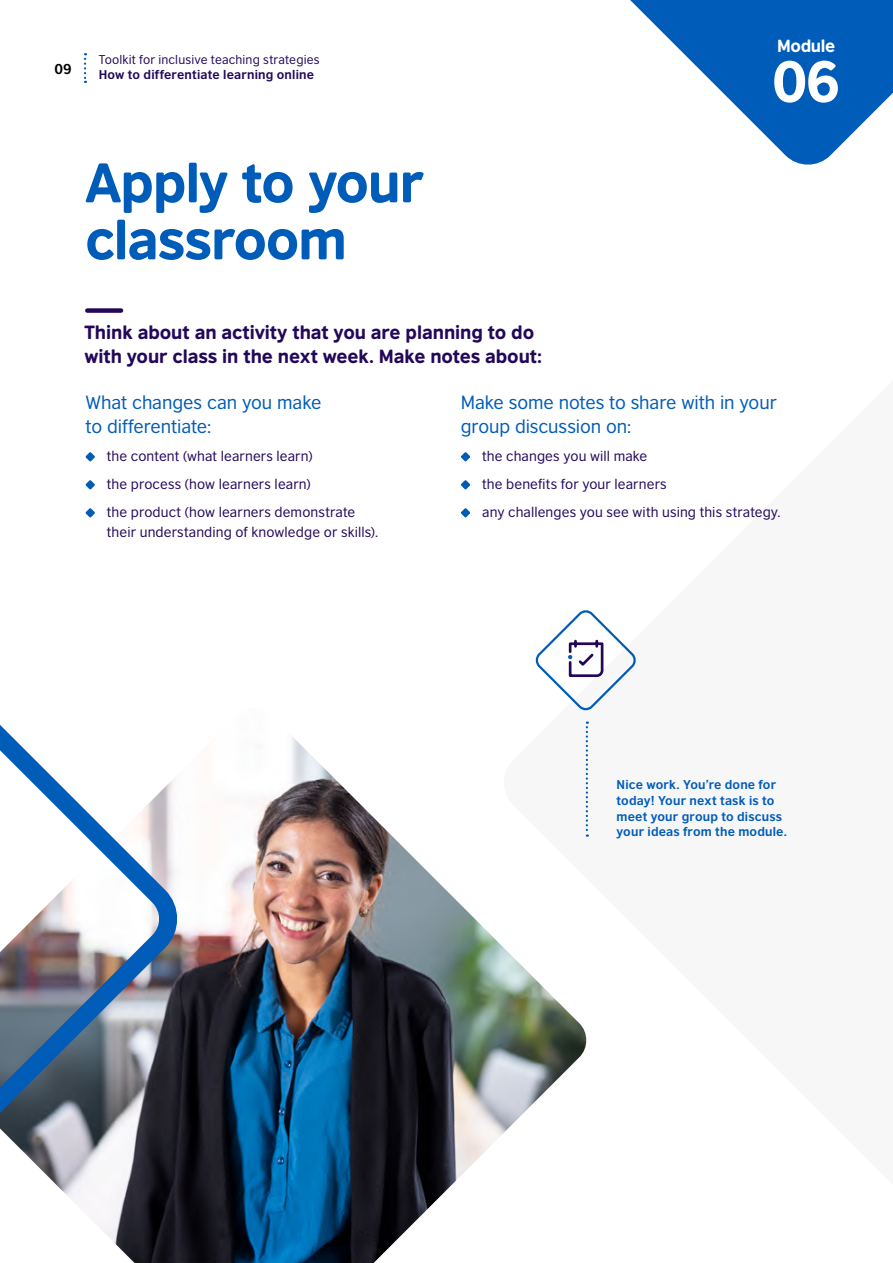
<style>
.page{position:relative;width:893px;height:1263px;background:#fff}
.page>*{position:absolute;margin:0;border:0;box-sizing:border-box;transform-origin:0 0}
.t1{font:54.6px "British Council Sans Headline";color:#fff}
.t2{font:52.5px/57px "British Council Sans Headline";letter-spacing:-.025em;color:#005cb9}
.t3{font:18px/24px "British Council Sans";letter-spacing:-.005em;color:#005cb9}
.t4{font:18px/24px "British Council Sans Headline";letter-spacing:-.005em;color:#23085a}
.t5{font:16.5px "British Council Sans Headline";letter-spacing:-.03em;color:#fff}
.t6{font:13.5px/28px "British Council Sans";letter-spacing:.01em;color:#23085a}
.t7{font:700 13.5px "British Council Sans";color:#000}
.t8{font:700 12px/15.8px "British Council Sans";letter-spacing:.015em;color:#005cb9}
.t9{font:12px "British Council Sans";letter-spacing:.01em;color:#23085a}
.t10{font:700 12px "British Council Sans";letter-spacing:.015em;color:#23085a}
</style>
<div class="page">
<svg style="left:630px;top:0;width:263px;height:165px;fill:#005cb9"></svg>
<svg style="left:536px;top:610px;width:100px;height:100px"></svg>
<div style="left:87px;top:308px;width:34px;height:5px;background:#23085a"></div>
<svg style="left:461px;top:452px;width:9px;height:9px"></svg>
<svg style="left:461px;top:480px;width:9px;height:9px"></svg>
<svg style="left:461px;top:508px;width:9px;height:9px"></svg>
<img style="left:197px;top:708px;width:392px;height:555px">
<svg style="left:0;top:452px;width:197px;height:811px"></svg>
<svg style="left:84px;top:53px;width:2px;height:30px"></svg>
<p class="t7" style="left:55px;top:57px;width:19px">09</p>
<p class="t9" style="left:99px;top:50px;width:222px">Toolkit for inclusive teaching strategies</p>
<p class="t10" style="left:99px;top:64px;width:217px">How to differentiate learning online</p>
<h2 class="t2" style="left:85px;top:152px;width:341px">Apply to your classroom</h2>
<p class="t5" style="left:777px;top:33px;width:59px">Module</p>
<h1 class="t1" style="left:772px;top:39px;width:70px">06</h1>
<h3 class="t4" style="left:85px;top:319px;width:459px">Think about an activity that you are planning to do with your class in the next week. Make notes about:</h3>
<h3 class="t3" style="left:461px;top:389px;width:317px">Make some notes to share with in your group discussion on:</h3>
<p class="t6" style="left:482px;top:441px;width:300px">the changes you will make<br>the benefits for your learners<br>any challenges you see with using this strategy.</p>
<h3 class="t3" style="left:86px;top:389px;width:237px">What changes can you make to differentiate:</h3>
<p class="t6" style="left:107px;top:441px;width:250px">the content (what learners learn)<br>the process (how learners learn)<br>the product (how learners demonstrate</p>
<p class="t6" style="left:107px;top:517px;width:273px">their understanding of knowledge or skills).</p>
<p class="t8" style="left:617px;top:775px;width:172px">Nice work. You’re done for today! Your next task is to meet your group to discuss your ideas from the module.</p>
</div>
